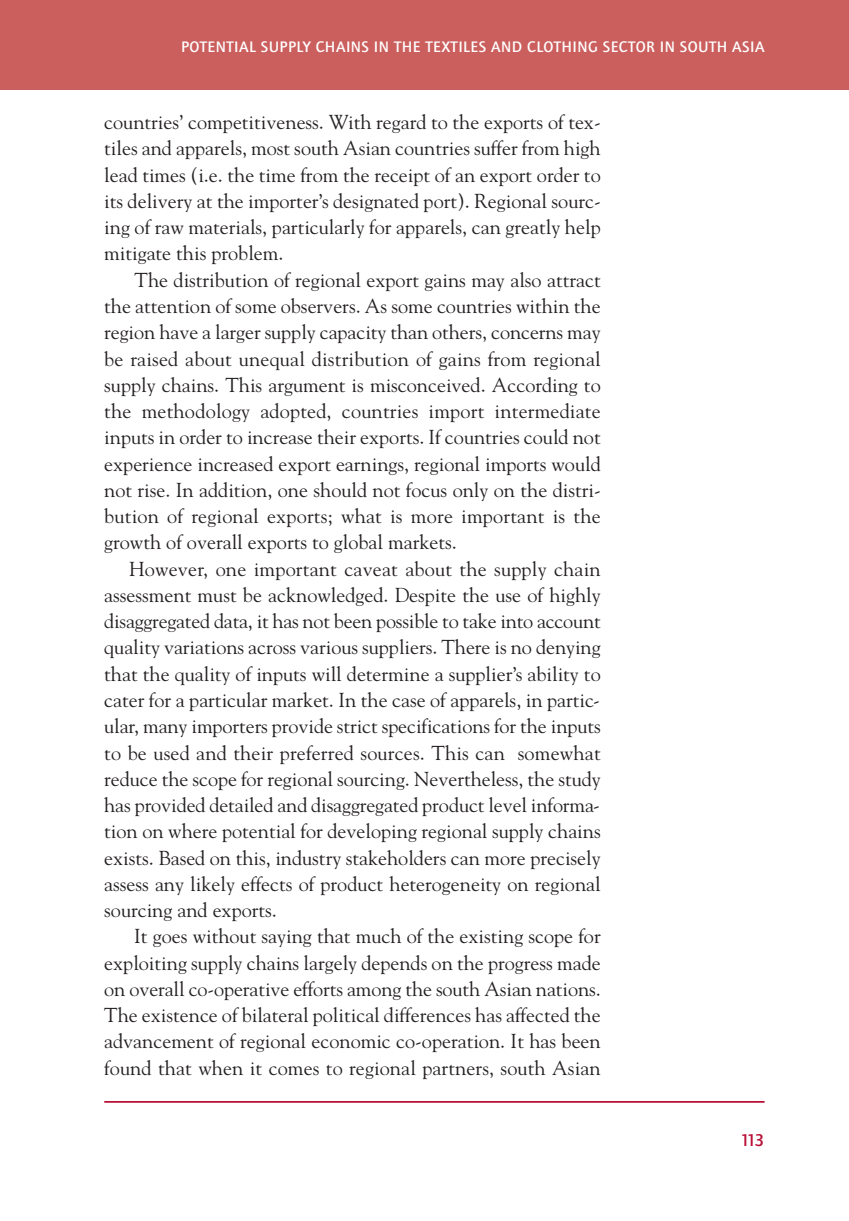
<style>
.page{position:relative;width:849px;height:1221px;background:#fff}
.page>*{position:absolute;margin:0;border:0;box-sizing:border-box;transform-origin:0 0}
.t1{font:20.12px/26.2px "Goudy";color:#231f20;text-align:justify}
.t2{font:500 17.5px "Foundry Journal";color:#b90f36}
.t3{font:500 15.75px "Foundry Journal";letter-spacing:.03em;color:#fff}
</style>
<div class="page">
<div style="left:15px;top:0;width:833px;height:89px;background:#cb5f5e"></div>
<div style="left:0;top:0;width:15px;height:89px;background:#cb5f5e"></div>
<hr style="left:104px;top:1100px;width:660px;height:2px;background:#b90f36">
<p class="t3" style="left:181px;top:41px;width:584px">POTENTIAL SUPPLY CHAINS IN THE TEXTILES AND CLOTHING SECTOR IN SOUTH ASIA</p>
<p class="t1" style="left:104px;top:109px;width:498px">countries’ competitiveness. With regard to the exports of tex&shy;tiles and apparels, most south Asian countries suffer from high lead times (i.e. the time from the receipt of an export order to its delivery at the importer’s designated port). Regional sourc&shy;ing of raw materials, particularly for apparels, can greatly help mitigate this problem.</p>
<p class="t1" style="left:104px;top:267px;width:498px;text-indent:30px">The distribution of regional export gains may also attract the attention of some observers. As some countries within the region have a larger supply capacity than others, concerns may be raised about unequal distribution of gains from regional supply chains. This argument is misconceived. According to the methodology adopted, countries import intermediate inputs in order to increase their exports. If countries could not experience increased export earnings, regional imports would not rise. In addition, one should not focus only on the distri&shy;bution of regional exports; what is more important is the growth of overall exports to global markets.</p>
<p class="t1" style="left:104px;top:555px;width:498px;text-indent:25px">However, one important caveat about the supply chain assessment must be acknowledged. Despite the use of highly disaggregated data, it has not been possible to take into account quality variations across various suppliers. There is no denying that the quality of inputs will determine a supplier’s ability to cater for a particular market. In the case of apparels, in partic&shy;ular, many importers provide strict specifications for the inputs to be used and their preferred sources. This can somewhat reduce the scope for regional sourcing. Nevertheless, the study has provided detailed and disaggregated product level informa&shy;tion on where potential for developing regional supply chains exists. Based on this, industry stakeholders can more precisely assess any likely effects of product heterogeneity on regional sourcing and exports.</p>
<p class="t1" style="left:104px;top:923px;width:498px;text-indent:30px">It goes without saying that much of the existing scope for exploiting supply chains largely depends on the progress made on overall co-operative efforts among the south Asian nations.<br>The existence of bilateral political differences has affected the advancement of regional economic co-operation. It has been found that when it comes to regional partners, south Asian</p>
<p class="t2" style="left:740px;top:1133px;width:26px">113</p>
</div>
